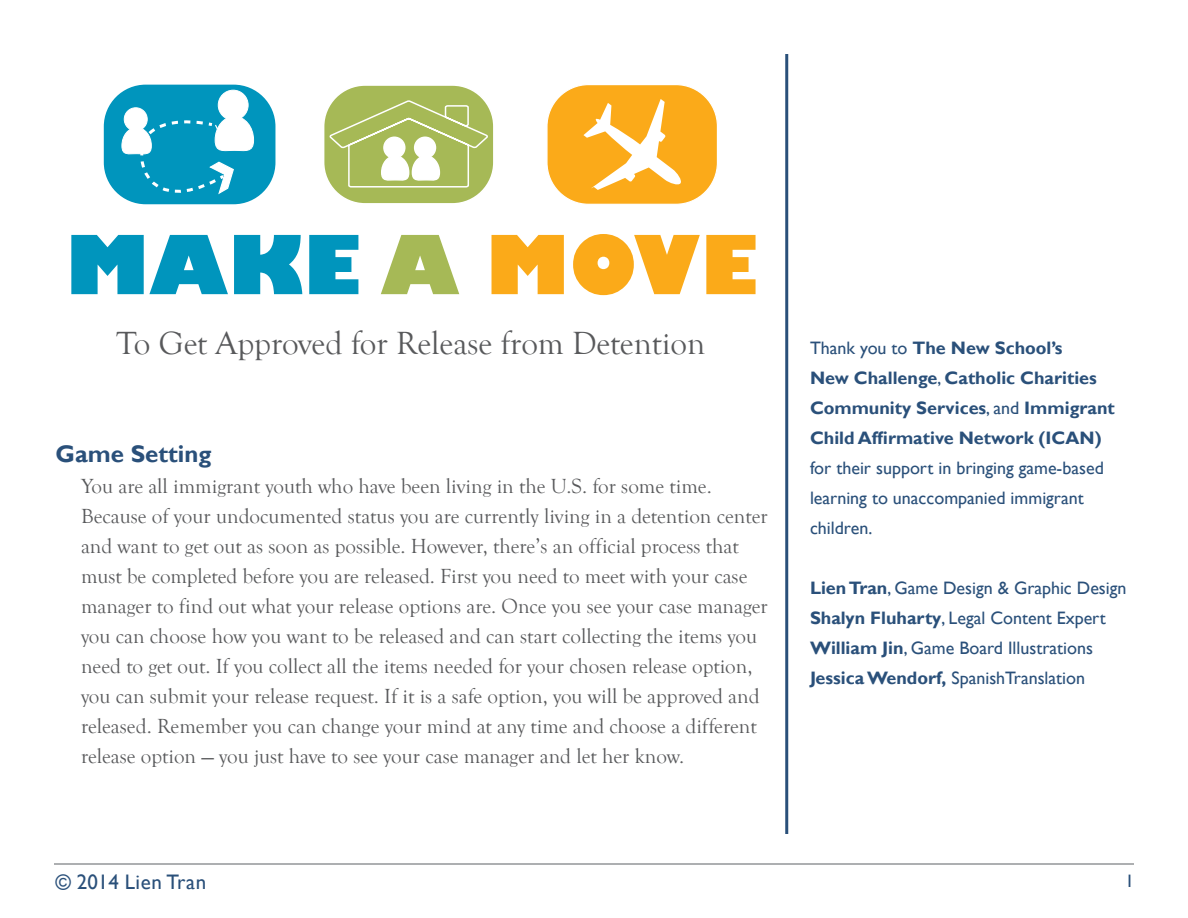
<style>
.page{position:relative;width:1188px;height:918px;background:#fff}
.page>*{position:absolute;margin:0;border:0;box-sizing:border-box;transform-origin:0 0}
.t1{font:800 79.5px "Gill Sans";color:#0095bd}
.t2{font:33px "Goudy Old Style T";color:#58595b}
.t3{font:700 24px "Gill Sans";color:#2a507a}
.t4{font:21px/30px "Goudy Old Style T";color:#58595b}
.t5{font:21px "Gill Sans";letter-spacing:.03em;color:#2a507a}
.t6{font:18px/30px "Gill Sans";color:#2a507a}
.t7{font:700 18px/30px "Gill Sans";color:#2a507a}
.s1{color:#a6b956}
.s2{color:#fbaa19}
.s3{font-weight:400}
.s4{font-weight:700}
</style>
<div class="page">
<hr style="left:54px;top:863px;width:1080px;height:2px;background:#939598">
<hr style="left:785px;top:54px;width:3px;height:780px;background:#2a507a">
<div style="left:547px;top:85px;width:170px;height:119px;background:#fbaa19;border-radius:42px"></div>
<div style="left:546px;top:84px;width:172px;height:121px;border:1px solid #fff;border-radius:42px"></div>
<svg style="left:583px;top:99px;width:98px;height:91px"></svg>
<div style="left:104px;top:85px;width:171px;height:119px;background:#0095bd;border-radius:42px"></div>
<div style="left:124px;top:107px;width:24px;height:24px;background:#fff;border:1px solid #fff;border-radius:50%"></div>
<div style="left:218px;top:90px;width:30px;height:30px;background:#fff;border:1px solid #fff;border-radius:50%"></div>
<svg style="left:121px;top:116px;width:133px;height:89px"></svg>
<div style="left:324px;top:85px;width:170px;height:119px;background:#a6b956;border-radius:42px"></div>
<div style="left:323px;top:84px;width:172px;height:121px;border:2px solid #fff;border-radius:42px"></div>
<svg style="left:329px;top:99px;width:160px;height:89px"></svg>
<div style="left:422px;top:151px;width:7px;height:10px;background:#fff"></div>
<h1 class="t1" style="left:66px;top:215px;width:693px">MAKE <span class="s1">A</span> <span class="s2">MOVE</span></h1>
<h2 class="t2" style="left:117px;top:325px;width:590px">To Get Approved for Release from Detention</h2>
<p class="t3" style="left:56px;top:439px;width:157px">Game Setting</p>
<p class="t4" style="left:81px;top:471px;width:688px">You are all immigrant youth who have been living in the U.S. for some time.<br>Because of your undocumented status you are currently living in a detention center and want to get out as soon as possible. However, there’s an official process that must be completed before you are released. First you need to meet with your case manager to find out what your release options are. Once you see your case manager you can choose how you want to be released and can start collecting the items you need to get out. If you collect all the items needed for your chosen release option, you can submit your release request. If it is a safe option, you will be approved and released. Remember you can change your mind at any time and choose a different release option — you just have to see your case manager and let her know.</p>
<p class="t7" style="left:810px;top:334px;width:306px"><span class="s3">Thank you to</span> The New School’s<br>New Challenge<span class="s3">,</span> Catholic Charities Community Services<span class="s3">, and</span> Immigrant Child Affirmative Network (ICAN)</p>
<p class="t6" style="left:810px;top:454px;width:295px">for their support in bringing game-based learning to unaccompanied immigrant children.</p>
<p class="t6" style="left:810px;top:574px;width:318px"><span class="s4">Lien Tran</span>, Game Design &amp; Graphic Design <span class="s4">Shalyn Fluharty</span>, Legal Content Expert <span class="s4">William Jin</span>, Game Board Illustrations <span class="s4">Jessica Wendorf,</span> SpanishTranslation</p>
<p class="t5" style="left:56px;top:870px;width:152px">© 2014 Lien Tran</p>
<p class="t6" style="left:1125px;top:866px;width:10px">1</p>
</div>
